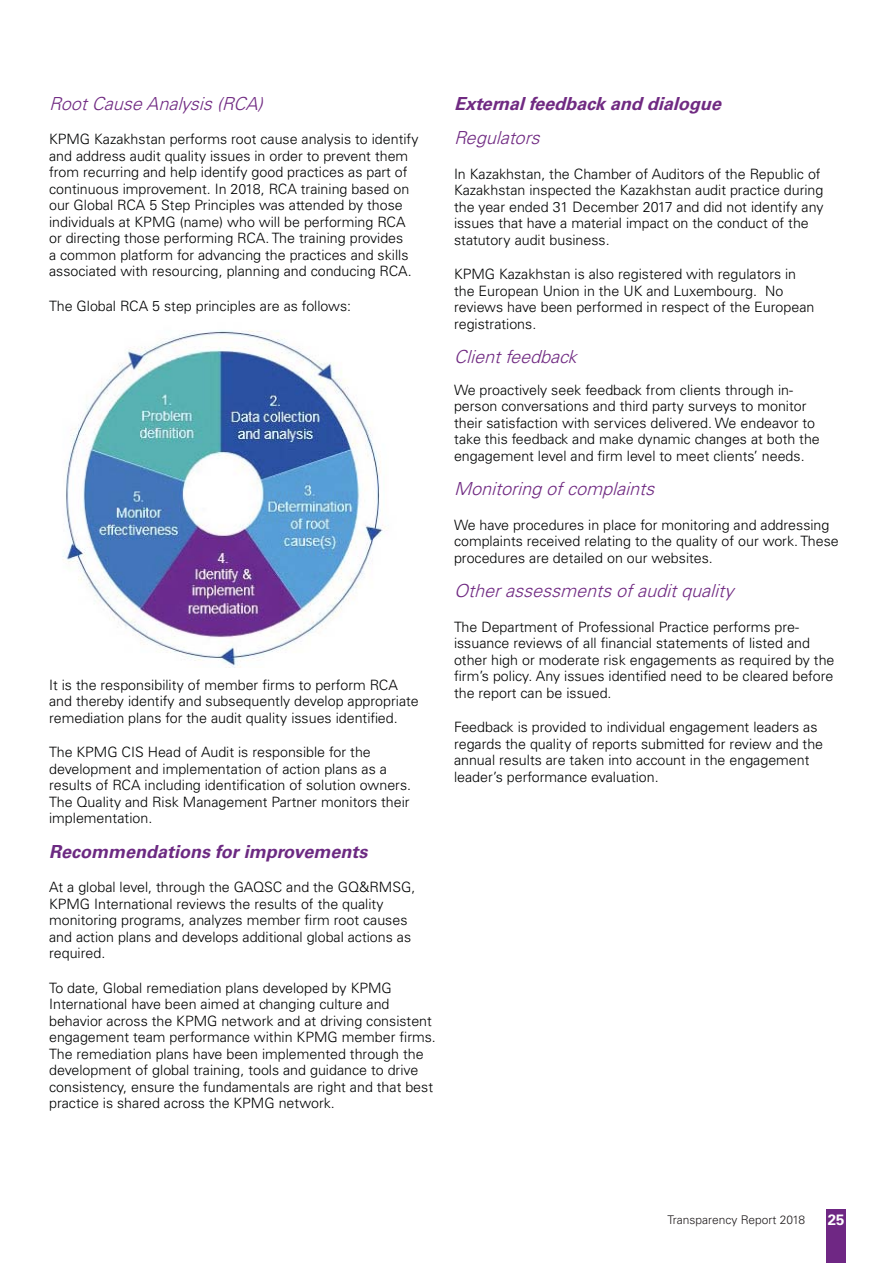
<style>
.page{position:relative;width:893px;height:1263px;background:#fff}
.page>*{position:absolute;margin:0;border:0;box-sizing:border-box;transform-origin:0 0}
.t1{font:italic 300 18px "Univers LT Std";color:#702a82}
.t2{font:italic 700 18px "Univers LT Std";color:#6c2a82}
.t3{font:italic 700 18px "Univers LT Std";color:#702a82}
.t4{font:700 15px "Univers LT Std";color:#fff}
.t5{font:300 14.25px/16.5px "Univers LT Std";color:#010202}
.t6{font:300 12px "Univers LT Std";color:#231f20}
</style>
<div class="page">
<img style="left:63px;top:330px;width:323px;height:337px">
<div style="left:826px;top:1209px;width:20px;height:54px;background:#6f2784"></div>
<p class="t1" style="left:49px;top:96px;width:220px">RootCause Analysis (RCA)</p>
<p class="t5" style="left:49px;top:132px;width:371px">KPMG Kazakhstan performs root cause analysis to identify and address audit quality issues in order to prevent them from recurring and help identify good practices as part of continuous improvement. In 2018, RCA training based on our Global RCA 5 Step Principles was attended by those individuals at KPMG (name) who will be performing RCA or directing those performing RCA. The training provides<br>a common platform for advancing the practices and skills associated with resourcing, planning and conducing RCA.</p>
<p class="t5" style="left:49px;top:298px;width:304px">The Global RCA 5 step principles are as follows:</p>
<p class="t5" style="left:49px;top:677px;width:371px">It is the responsibility of member firms to perform RCA and thereby identify and subsequently develop appropriate remediation plans for the audit quality issues identified.</p>
<p class="t5" style="left:49px;top:745px;width:363px">The KPMG CIS Head of Audit is responsible for the development and implementation of action plans as a results of RCA including identification of solution owners.<br>The Quality and Risk Management Partner monitors their implementation.</p>
<p class="t2" style="left:49px;top:844px;width:324px">Recommendations for improvements</p>
<p class="t5" style="left:49px;top:880px;width:368px">At a global level, through the GAQSC and the GQ&amp;RMSG, KPMG International reviews the results of the quality monitoring programs, analyzes member firm root causes and action plans and develops additional global actions as required.</p>
<p class="t5" style="left:49px;top:980px;width:388px">To date, Global remediation plans developed by KPMG International have been aimed at changing culture and behavior across the KPMG network and at driving consistent engagement team performance within KPMG member firms.<br>The remediation plans have been implemented through the development of global training, tools and guidance to drive consistency, ensure the fundamentals are right and that best practice is shared across the KPMG network.</p>
<p class="t3" style="left:454px;top:96px;width:273px">Externalfeedback and dialogue</p>
<p class="t1" style="left:454px;top:130px;width:92px">Regulators</p>
<p class="t5" style="left:454px;top:166px;width:371px">In Kazakhstan, the Chamber of Auditors of the Republic of Kazakhstan inspected the Kazakhstan audit practice during the year ended 31 December 2017 and did not identify any issues that have a material impact on the conduct of the statutory audit business.</p>
<p class="t5" style="left:454px;top:267px;width:362px">KPMG Kazakhstan is also registered with regulators in the European Union in the UK and Luxembourg. No reviews have been performed in respect of the European registrations.</p>
<p class="t1" style="left:454px;top:349px;width:128px">Clientfeedback</p>
<p class="t5" style="left:454px;top:382px;width:367px">We proactively seek feedback from clients through in&shy;person conversations and third party surveys to monitor their satisfaction with services delivered. We endeavor to take this feedback and make dynamic changes at both the engagement level and firm level to meet clients’ needs.</p>
<p class="t1" style="left:454px;top:481px;width:206px">Monitoring ofcomplaints</p>
<p class="t5" style="left:454px;top:517px;width:386px">We have procedures in place for monitoring and addressing complaints received relating to the quality of our work. These procedures are detailed on our websites.</p>
<p class="t1" style="left:454px;top:583px;width:281px">Otherassessments ofauditquality</p>
<p class="t5" style="left:454px;top:619px;width:382px">The Department of Professional Practice performs pre&shy;issuance reviews of all financial statements of listed and other high or moderate risk engagements as required by the firm’s policy. Any issues identified need to be cleared before the report can be issued.</p>
<p class="t5" style="left:454px;top:720px;width:371px">Feedback is provided to individual engagement leaders as regards the quality of reports submitted for review and the annual results are taken into account in the engagement leader’s performance evaluation.</p>
<p class="t6" style="left:667px;top:1215px;width:139px">Transparency Report 2018</p>
<p class="t4" style="left:828px;top:1213px;width:18px">25</p>
</div>
